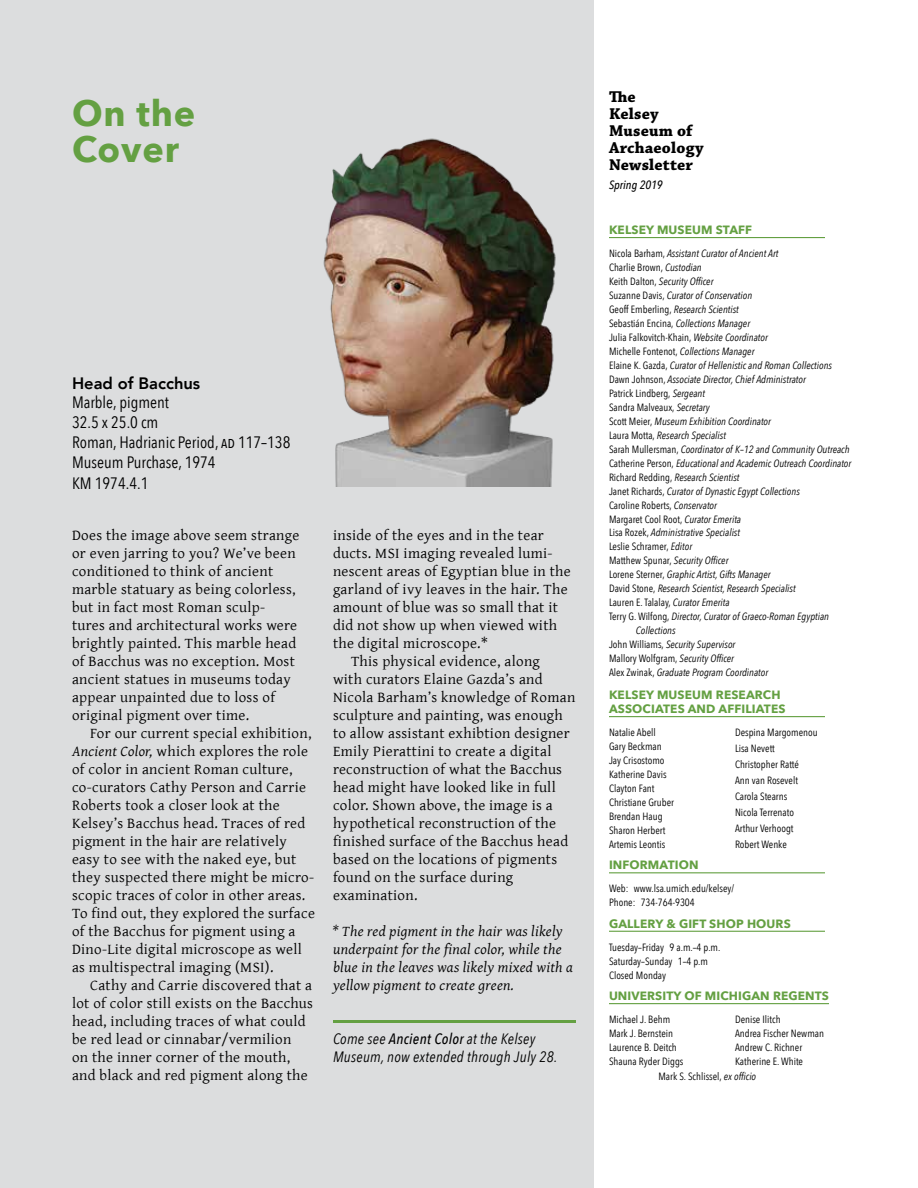
<style>
.page{position:relative;width:918px;height:1188px;background:#fff}
.page>*{position:absolute;margin:0;border:0;box-sizing:border-box;transform-origin:0 0}
.t1{font:700 36px/36px "Avenir Next";letter-spacing:.025em;color:#64a042}
.t2{font:16.5px/19.8px "Avenir Next Condensed";color:#000}
.t3{font:700 16.5px/17px "Chaparral Pro";letter-spacing:.01em;color:#000}
.t4{font:800 16.5px "Avenir";color:#000}
.t5{font:15px/18px "Gentium Plus";letter-spacing:.02em;color:#000}
.t6{font:italic 15px/18px "Gentium Plus";letter-spacing:.02em;color:#000}
.t7{font:italic 15px/18px "Avenir Next Condensed";letter-spacing:.02em;color:#000}
.t8{font:700 12px/14px "Avenir Next";letter-spacing:.01em;color:#64a042}
.t9{font:italic 500 12px "Avenir Next Condensed";color:#000}
.t10{font:italic 10.5px "Avenir Next Condensed";color:#000}
.t11{font:10.5px/14px "Avenir Next Condensed";color:#000}
.s1{font-style:normal}
.s2{font-style:italic}
.s3{font-weight:500}
</style>
<div class="page">
<div style="left:0;top:0;width:594px;height:1188px;background:#dcddde"></div>
<hr style="left:609px;top:237px;width:216px;height:1px;background:#64a042">
<hr style="left:609px;top:716px;width:216px;height:1px;background:#64a042">
<hr style="left:609px;top:872px;width:216px;height:1px;background:#64a042">
<hr style="left:609px;top:931px;width:216px;height:1px;background:#64a042">
<hr style="left:609px;top:1003px;width:220px;height:1px;background:#64a042">
<hr style="left:333px;top:1020px;width:243px;height:3px;background:#64a042">
<img style="left:323px;top:138px;width:233px;height:348px">
<h1 class="t1" style="left:72px;top:95px;width:125px">On the<br>Cover</h1>
<p class="t3" style="left:609px;top:89px;width:96px">The<br>Kelsey<br>Museum of<br>Archaeology<br>Newsletter</p>
<p class="t9" style="left:609px;top:178px;width:55px">Spring 2019</p>
<p class="t8" style="left:609px;top:223px;width:145px">KELSEY MUSEUM STAFF</p>
<p class="t10" style="left:609px;top:247px;width:171px"><span class="s1">Nicola Barham,</span> Assistant Curator of Ancient Art</p>
<p class="t11" style="left:609px;top:260px;width:94px">Charlie Brown, <span class="s2">Custodian</span></p>
<p class="t10" style="left:609px;top:275px;width:106px"><span class="s1">Keith Dalton,</span> Security Officer</p>
<p class="t10" style="left:609px;top:289px;width:145px"><span class="s1">Suzanne Davis,</span> Curator of Conservation</p>
<p class="t10" style="left:609px;top:303px;width:131px"><span class="s1">Geoff Emberling,</span> Research Scientist</p>
<p class="t10" style="left:609px;top:317px;width:143px"><span class="s1">Sebastián Encina,</span> Collections Manager</p>
<p class="t11" style="left:609px;top:330px;width:160px">Julia Falkovitch-Khain, <span class="s2">Website Coordinator</span></p>
<p class="t10" style="left:609px;top:345px;width:147px"><span class="s1">Michelle Fontenot,</span> Collections Manager</p>
<p class="t10" style="left:609px;top:359px;width:225px"><span class="s1">Elaine K. Gazda,</span> Curator of Hellenistic and Roman Collections</p>
<p class="t10" style="left:609px;top:373px;width:198px"><span class="s1">Dawn Johnson,</span> Associate Director, Chief Administrator</p>
<p class="t11" style="left:609px;top:386px;width:98px">Patrick Lindberg, <span class="s2">Sergeant</span></p>
<p class="t11" style="left:609px;top:400px;width:102px">Sandra Malveaux, <span class="s2">Secretary</span></p>
<p class="t10" style="left:609px;top:415px;width:164px"><span class="s1">Scott Meier,</span> Museum Exhibition Coordinator</p>
<p class="t10" style="left:609px;top:429px;width:118px"><span class="s1">Laura Motta,</span> Research Specialist</p>
<p class="t10" style="left:609px;top:443px;width:242px"><span class="s1">Sarah Mullersman,</span> Coordinator of K–12 and Community Outreach</p>
<p class="t10" style="left:609px;top:457px;width:244px"><span class="s1">Catherine Person,</span> Educational and Academic Outreach Coordinator</p>
<p class="t10" style="left:609px;top:471px;width:132px"><span class="s1">Richard Redding,</span> Research Scientist</p>
<p class="t10" style="left:609px;top:485px;width:192px"><span class="s1">Janet Richards,</span> Curator of Dynastic Egypt Collections</p>
<p class="t11" style="left:609px;top:497px;width:109px">Caroline Roberts, <span class="s2">Conservator</span></p>
<p class="t11" style="left:609px;top:511px;width:134px">Margaret Cool Root, <span class="s2">Curator Emerita</span></p>
<p class="t10" style="left:609px;top:526px;width:133px"><span class="s1">Lisa Rozek,</span> Administrative Specialist</p>
<p class="t11" style="left:609px;top:539px;width:85px">Leslie Schramer, <span class="s2">Editor</span></p>
<p class="t10" style="left:609px;top:554px;width:121px"><span class="s1">Matthew Spunar,</span> Security Officer</p>
<p class="t10" style="left:609px;top:568px;width:163px"><span class="s1">Lorene Sterner,</span> Graphic Artist, Gifts Manager</p>
<p class="t10" style="left:609px;top:582px;width:188px"><span class="s1">David Stone,</span> Research Scientist, Research Specialist</p>
<p class="t11" style="left:609px;top:595px;width:122px">Lauren E. Talalay, <span class="s2">Curator Emerita</span></p>
<p class="t10" style="left:609px;top:610px;width:222px"><span class="s1">Terry G. Wilfong,</span> Director, Curator of Graeco-Roman Egyptian</p>
<p class="t10" style="left:636px;top:624px;width:41px">Collections</p>
<p class="t10" style="left:609px;top:638px;width:128px"><span class="s1">John Williams,</span> Security Supervisor</p>
<p class="t11" style="left:609px;top:651px;width:127px">Mallory Wolfgram, <span class="s2">Security Officer</span></p>
<p class="t10" style="left:609px;top:666px;width:161px"><span class="s1">Alex Zwinak,</span> Graduate Program Coordinator</p>
<p class="t8" style="left:609px;top:688px;width:178px">KELSEY MUSEUM RESEARCH<br>ASSOCIATES AND AFFILIATES</p>
<p class="t11" style="left:609px;top:725px;width:67px">Natalie Abell<br>Gary Beckman<br>Jay Crisostomo<br>Katherine Davis<br>Clayton Fant<br>Christiane Gruber<br>Brendan Haug<br>Sharon Herbert<br>Artemis Leontis</p>
<p class="t11" style="left:735px;top:724px;width:84px;line-height:15.9px">Despina Margomenou<br>Lisa Nevett<br>Christopher Ratté<br>Ann van Rosevelt<br>Carola Stearns<br>Nicola Terrenato<br>Arthur Verhoogt<br>Robert Wenke</p>
<p class="t8" style="left:609px;top:858px;width:91px">INFORMATION</p>
<p class="t11" style="left:609px;top:881px;width:127px">Web: www.lsa.umich.edu/kelsey/<br>Phone: 734-764-9304</p>
<p class="t8" style="left:609px;top:916px;width:183px">GALLERY &amp; GIFT SHOP HOURS</p>
<p class="t11" style="left:609px;top:940px;width:113px">Tuesday–Friday 9 a.m.–4 p.m.<br>Saturday–Sunday 1–4 p.m<br>Closed Monday</p>
<p class="t8" style="left:609px;top:989px;width:222px">UNIVERSITY OF MICHIGAN REGENTS</p>
<p class="t11" style="left:609px;top:1012px;width:76px">Michael J. Behm<br>Mark J. Bernstein<br>Laurence B. Deitch<br>Shauna Ryder Diggs</p>
<p class="t11" style="left:735px;top:1012px;width:91px">Denise Ilitch<br>Andrea Fischer Newman<br>Andrew C. Richner<br>Katherine E. White</p>
<p class="t11" style="left:658px;top:1069px;width:99px">Mark S. Schlissel, <span class="s2">ex officio</span></p>
<p class="t4" style="left:72px;top:370px;width:130px">Head of Bacchus</p>
<p class="t2" style="left:72px;top:392px;width:220px">Marble, pigment<br>32.5 x 25.0 cm<br>Roman, Hadrianic Period, ad 117–138<br>Museum Purchase, 1974</p>
<p class="t2" style="left:72px;top:473px;width:78px">KM 1974.4.1</p>
<p class="t5" style="left:72px;top:525px;width:229px">Does the image above seem strange or even jarring to you? We’ve been conditioned to think of ancient marble statuary as being colorless, but in fact most Roman sculp&shy;tures and architectural works were brightly painted. This marble head of Bacchus was no exception. Most ancient statues in museums today appear unpainted due to loss of original pigment over time.</p>
<p class="t5" style="left:72px;top:723px;width:244px;text-indent:18px">For our current special exhibition, <span class="s2">Ancient Color,</span> which explores the role of color in ancient Roman culture, co-curators Cathy Person and Carrie Roberts took a closer look at the Kelsey’s Bacchus head. Traces of red pigment in the hair are relatively easy to see with the naked eye, but they suspected there might be micro&shy;scopic traces of color in other areas.<br>To find out, they explored the surface of the Bacchus for pigment using a Dino-Lite digital microscope as well as multispectral imaging (MSI).</p>
<p class="t5" style="left:72px;top:975px;width:243px;text-indent:18px">Cathy and Carrie discovered that a lot of color still exists on the Bacchus head, including traces of what could be red lead or cinnabar/vermilion<br>on the inner corner of the mouth, and black and red pigment along the</p>
<p class="t5" style="left:333px;top:525px;width:212px">inside of the eyes and in the tear</p>
<p class="t5" style="left:333px;top:543px;width:221px">ducts. MSI imaging revealed lumi-</p>
<p class="t5" style="left:333px;top:561px;width:239px">nescent areas of Egyptian blue in the</p>
<p class="t5" style="left:333px;top:579px;width:236px">garland of ivy leaves in the hair. The</p>
<p class="t5" style="left:333px;top:597px;width:226px">amount of blue was so small that it</p>
<p class="t5" style="left:333px;top:615px;width:226px">did not show up when viewed with</p>
<p class="t5" style="left:333px;top:633px;width:156px">the digital microscope.*</p>
<p class="t5" style="left:351px;top:651px;width:190px">This physical evidence, along</p>
<p class="t5" style="left:333px;top:669px;width:211px">with curators Elaine Gazda’s and</p>
<p class="t5" style="left:333px;top:687px;width:244px">Nicola Barham’s knowledge of Roman</p>
<p class="t5" style="left:333px;top:705px;width:231px">sculpture and painting, was enough</p>
<p class="t5" style="left:333px;top:723px;width:238px">to allow assistant exhibtion designer</p>
<p class="t5" style="left:333px;top:741px;width:220px">Emily Pierattini to create a digital</p>
<p class="t5" style="left:333px;top:759px;width:231px">reconstruction of what the Bacchus</p>
<p class="t5" style="left:333px;top:777px;width:224px">head might have looked like in full</p>
<p class="t5" style="left:333px;top:795px;width:221px">color. Shown above, the image is a</p>
<p class="t5" style="left:333px;top:813px;width:225px">hypothetical reconstruction of the</p>
<p class="t5" style="left:333px;top:831px;width:237px">finished surface of the Bacchus head</p>
<p class="t5" style="left:333px;top:849px;width:226px">based on the locations of pigments</p>
<p class="t5" style="left:333px;top:867px;width:182px">found on the surface during</p>
<p class="t5" style="left:333px;top:885px;width:86px">examination.</p>
<p class="t6" style="left:333px;top:921px;width:242px">* The red pigment in the hair was likely underpaint for the final color, while the blue in the leaves was likely mixed with a yellow pigment to create green.</p>
<p class="t7" style="left:333px;top:1030px;width:226px">Come see <span class="s3">Ancient Color</span> at the Kelsey<br>Museum, now extended through July 28.</p>
</div>
